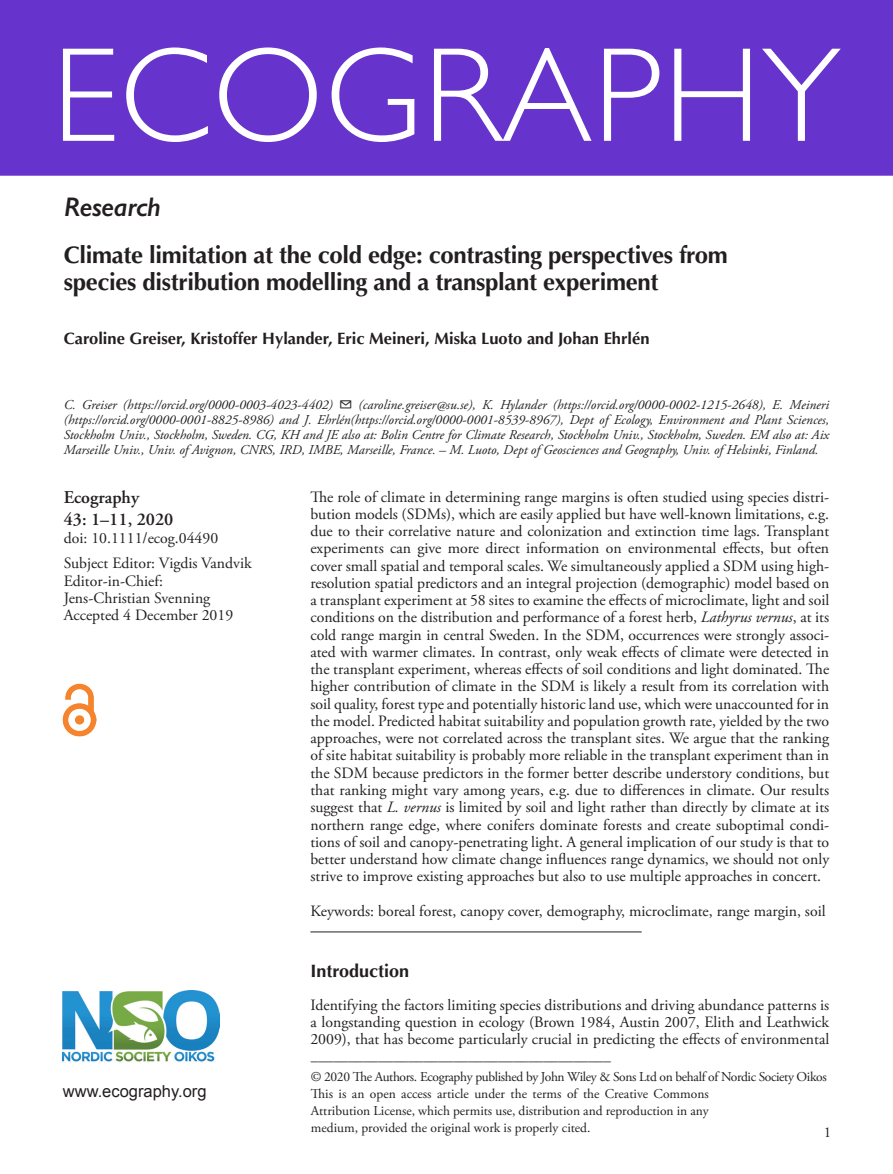
<style>
.page{position:relative;width:893px;height:1174px;background:#fff}
.page>*{position:absolute;margin:0;border:0;box-sizing:border-box;transform-origin:0 0}
.ECOG_Title{font:300 135px "Gill Sans";letter-spacing:.01em;color:#fff}
.AT_TYPE{font:italic 600 27px "Gill Sans";letter-spacing:-.015em;color:#231f20}
.CT{font:700 24px/27px "Optima LT Std";letter-spacing:-.015em;color:#231f20}
.Corres{font:600 18px "Adobe Garamond Pro";color:#231f20}
.H1_Rule{font:700 18px "Optima LT Std";color:#231f20}
.AU{font:700 16.5px "Optima LT Std";color:#231f20}
.t1{font:16.5px "Arial";color:#231f20}
.ABS_TXT{font:15.75px/17.2px "Adobe Garamond Pro";color:#231f20}
.TXT_Open{font:15.75px/17.2px "Adobe Garamond Pro";color:#231f20;text-align:justify}
.Keywords{font:15.75px "Adobe Garamond Pro";color:#231f20}
.Doi_No{font:15.75px "Adobe Garamond Pro";color:#231f20}
.t2{font:15px "Adobe Garamond Pro";color:#231f20}
.Address{font:italic 13.5px/15px "Adobe Garamond Pro";color:#231f20;text-align:justify}
.FM_Note{font:13.5px/16.8px "Adobe Garamond Pro";letter-spacing:-.025em;color:#231f20;text-align:justify}
.s1{font-style:italic}
</style>
<div class="page">
<div style="left:0;top:0;width:893px;height:176px;background:#63c"></div>
<img style="left:63px;top:990px;width:156px;height:72px">
<img style="left:63px;top:683px;width:34px;height:53px">
<hr style="left:310px;top:931px;width:332px;height:1px;background:#231f20">
<p class="ECOG_Title" style="left:52px;top:-10px;width:790px">ECOGRAPHY</p>
<p class="AT_TYPE" style="left:64px;top:191px;width:99px">Research</p>
<p class="CT" style="left:64px;top:242px;width:666px">Climate limitation at the cold edge: contrasting perspectives from species distribution modelling and a transplant experiment</p>
<p class="AU" style="left:64px;top:329px;width:587px">Caroline Greiser, Kristoffer Hylander, Eric Meineri, Miska Luoto and Johan Ehrlén</p>
<p class="Address" style="left:64px;top:397px;width:767px">C. Greiser (https://orcid.org/0000-0003-4023-4402) ✉ (caroline.greiser@su.se), K. Hylander (https://orcid.org/0000-0002-1215-2648), E. Meineri (https://orcid.org/0000-0001-8825-8986) and J. Ehrlén(https://orcid.org/0000-0001-8539-8967), Dept of Ecology, Environment and Plant Sciences, Stockholm Univ., Stockholm, Sweden. CG, KH and JE also at: Bolin Centre for Climate Research, Stockholm Univ., Stockholm, Sweden. EM also at: Aix Marseille Univ., Univ. of Avignon, CNRS, IRD, IMBE, Marseille, France. – M. Luoto, Dept of Geosciences and Geography, Univ. of Helsinki, Finland.</p>
<p class="Corres" style="left:64px;top:487px;width:77px">Ecography</p>
<p class="Corres" style="left:64px;top:509px;width:111px">43: 1–11, 2020</p>
<p class="Doi_No" style="left:64px;top:528px;width:156px">doi: 10.1111/ecog.04490</p>
<p class="ABS_TXT" style="left:64px;top:555px;width:189px">Subject Editor: Vigdis Vandvik</p>
<p class="ABS_TXT" style="left:64px;top:572px;width:148px">Editor-in-Chief:<br>Jens-Christian Svenning</p>
<p class="ABS_TXT" style="left:64px;top:607px;width:171px">Accepted 4 December 2019</p>
<p class="t1" style="left:63px;top:1080px;width:145px">www.ecography.org</p>
<p class="ABS_TXT" style="left:310px;top:488px;width:520px;text-align:justify">The role of climate in determining range margins is often studied using species distri&shy;bution models (SDMs), which are easily applied but have well-known limitations, e.g. due to their correlative nature and colonization and extinction time lags. Transplant experiments can give more direct information on environmental effects, but often cover small spatial and temporal scales. We simultaneously applied a SDM using high&shy;resolution spatial predictors and an integral projection (demographic) model based on a transplant experiment at 58 sites to examine the effects of microclimate, light and soil conditions on the distribution and performance of a forest herb, <span class="s1">Lathyrus vernus</span>, at its cold range margin in central Sweden. In the SDM, occurrences were strongly associ&shy;ated with warmer climates. In contrast, only weak effects of climate were detected in the transplant experiment, whereas effects of soil conditions and light dominated. The higher contribution of climate in the SDM is likely a result from its correlation with soil quality, forest type and potentially historic land use, which were unaccounted for in the model. Predicted habitat suitability and population growth rate, yielded by the two approaches, were not correlated across the transplant sites. We argue that the ranking of site habitat suitability is probably more reliable in the transplant experiment than in the SDM because predictors in the former better describe understory conditions, but that ranking might vary among years, e.g. due to differences in climate. Our results suggest that <span class="s1">L. vernus</span> is limited by soil and light rather than directly by climate at its northern range edge, where conifers dominate forests and create suboptimal condi&shy;tions of soil and canopy-penetrating light. A general implication of our study is that to better understand how climate change influences range dynamics, we should not only strive to improve existing approaches but also to use multiple approaches in concert.</p>
<p class="Keywords" style="left:310px;top:901px;width:517px">Keywords: boreal forest, canopy cover, demography, microclimate, range margin, soil</p>
<p class="H1_Rule" style="left:310px;top:960px;width:100px">Introduction</p>
<p class="TXT_Open" style="left:310px;top:996px;width:520px">Identifying the factors limiting species distributions and driving abundance patterns is a longstanding question in ecology (Brown 1984, Austin 2007, Elith and Leathwick 2009), that has become particularly crucial in predicting the effects of environmental</p>
<p class="t2" style="left:311px;top:1051px;width:301px">––––––––––––––––––––––––––––––––––––––––</p>
<p class="FM_Note" style="left:311px;top:1069px;width:517px">© 2020 The Authors. Ecography published by John Wiley &amp; Sons Ltd on behalf of Nordic Society Oikos</p>
<p class="FM_Note" style="left:311px;top:1086px;width:399px">This is an open access article under the terms of the Creative Commons Attribution License, which permits use, distribution and reproduction in any medium, provided the original work is properly cited.</p>
<p class="t2" style="left:824px;top:1123px;width:9px">1</p>
</div>
